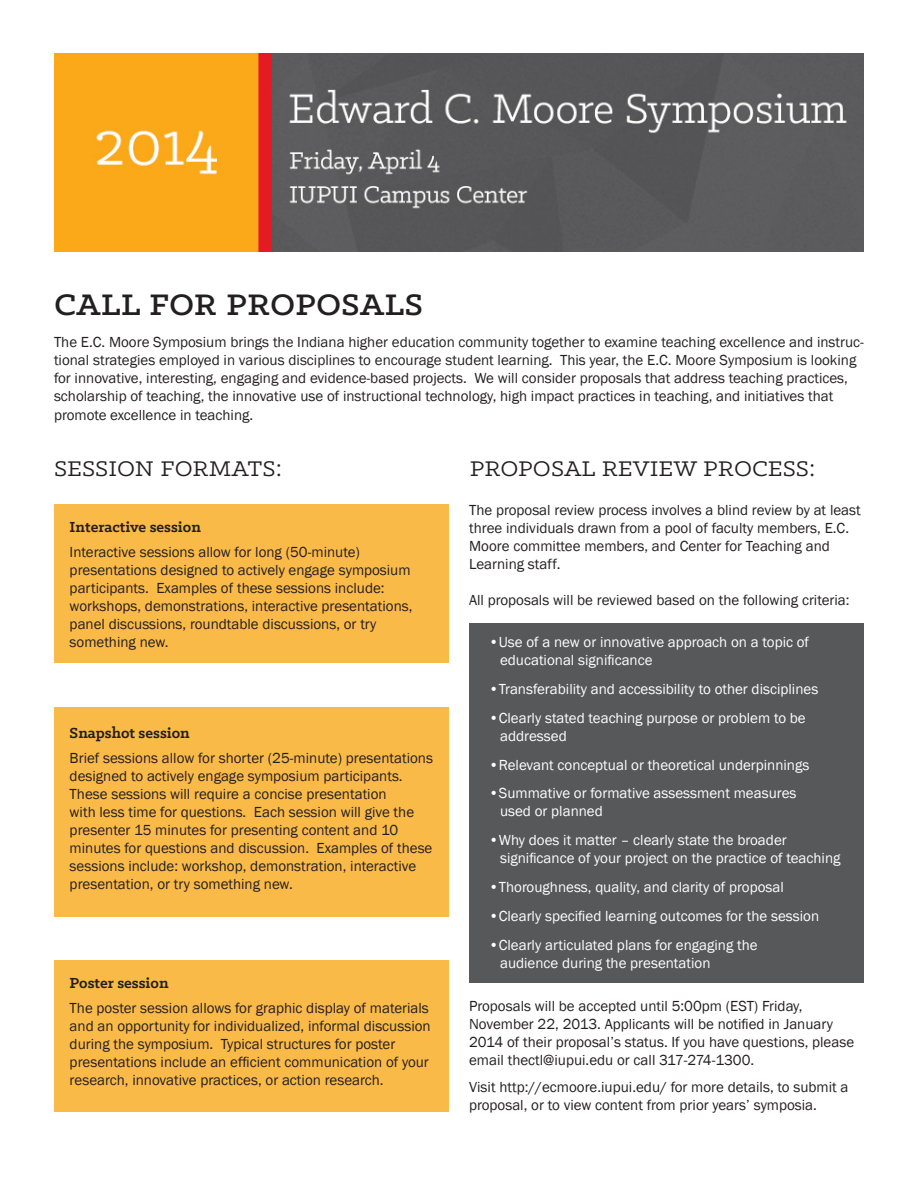
<style>
.page{position:relative;width:918px;height:1188px;background:#fff}
.page>*{position:absolute;margin:0;border:0;box-sizing:border-box;transform-origin:0 0}
.t1{font:500 42px "Klinic Slab";color:#231f20}
.t2{font:30px "Klinic Slab";color:#231f20}
.t3{font:700 16.5px "Klinic Slab";color:#231f20}
.t4{font:15px/18px "Franklin Gothic";color:#231f20}
.t5{font:15px/18px "Franklin Gothic";color:#fff}
</style>
<div class="page">
<img style="left:54px;top:54px;width:810px;height:198px">
<div style="left:54px;top:505px;width:395px;height:158px;background:#faba48"></div>
<div style="left:54px;top:707px;width:395px;height:210px;background:#faba48"></div>
<div style="left:54px;top:960px;width:395px;height:152px;background:#faba48"></div>
<div style="left:470px;top:623px;width:394px;height:359px;background:#57585a"></div>
<p class="t1" style="left:54px;top:275px;width:371px">call for proposals</p>
<p class="t4" style="left:54px;top:333px;width:811px">The E.C. Moore Symposium brings the Indiana higher education community together to examine teaching excellence and instruc&shy;tional strategies employed in various disciplines to encourage student learning. This year, the E.C. Moore Symposium is looking for innovative, interesting, engaging and evidence-based projects. We will consider proposals that address teaching practices, scholarship of teaching, the innovative use of instructional technology, high impact practices in teaching, and initiatives that</p>
<p class="t4" style="left:54px;top:407px;width:201px">promote excellence in teaching.</p>
<p class="t2" style="left:54px;top:447px;width:230px">session formats:</p>
<p class="t3" style="left:70px;top:516px;width:133px">Interactive session</p>
<p class="t4" style="left:70px;top:543px;width:344px">Interactive sessions allow for long (50-minute) presentations designed to actively engage symposium participants. Examples of these sessions include: workshops, demonstrations, interactive presentations, panel discussions, roundtable discussions, or try something new.</p>
<p class="t3" style="left:70px;top:722px;width:122px">Snapshot session</p>
<p class="t4" style="left:70px;top:749px;width:365px">Brief sessions allow for shorter (25-minute) presentations designed to actively engage symposium participants.<br>These sessions will require a concise presentation<br>with less time for questions. Each session will give the presenter 15 minutes for presenting content and 10 minutes for questions and discussion. Examples of these sessions include: workshop, demonstration, interactive presentation, or try something new.</p>
<p class="t3" style="left:70px;top:972px;width:100px">Poster session</p>
<p class="t4" style="left:70px;top:999px;width:363px">The poster session allows for graphic display of materials and an opportunity for individualized, informal discussion during the symposium. Typical structures for poster presentations include an efficient communication of your research, innovative practices, or action research.</p>
<p class="t2" style="left:470px;top:447px;width:347px">proposal review process:</p>
<p class="t4" style="left:469px;top:501px;width:393px">The proposal review process involves a blind review by at least three individuals drawn from a pool of faculty members, E.C.<br>Moore committee members, and Center for Teaching and Learning staff.</p>
<p class="t4" style="left:469px;top:591px;width:382px">All proposals will be reviewed based on the following criteria:</p>
<p class="t5" style="left:500px;top:633px;width:311px;text-indent:-11px">•Use of a new or innovative approach on a topic of educational significance</p>
<p class="t5" style="left:489px;top:680px;width:331px">•Transferability and accessibility to other disciplines</p>
<p class="t5" style="left:500px;top:709px;width:307px;text-indent:-11px">•Clearly stated teaching purpose or problem to be addressed</p>
<p class="t5" style="left:489px;top:756px;width:322px">•Relevant conceptual or theoretical underpinnings</p>
<p class="t5" style="left:500px;top:785px;width:298px;text-indent:-11px">•Summative or formative assessment measures used or planned</p>
<p class="t5" style="left:500px;top:831px;width:342px;text-indent:-11px">•Why does it matter – clearly state the broader significance of your project on the practice of teaching</p>
<p class="t5" style="left:489px;top:878px;width:297px">•Thoroughness, quality, and clarity of proposal</p>
<p class="t5" style="left:489px;top:907px;width:332px">•Clearly specified learning outcomes for the session</p>
<p class="t5" style="left:500px;top:936px;width:259px;text-indent:-11px">•Clearly articulated plans for engaging the audience during the presentation</p>
<p class="t4" style="left:469px;top:998px;width:387px">Proposals will be accepted until 5:00pm (EST) Friday, November 22, 2013. Applicants will be notified in January 2014 of their proposal’s status. If you have questions, please email thectl@iupui.edu or call 317-274-1300.</p>
<p class="t4" style="left:469px;top:1079px;width:381px">Visit http://ecmoore.iupui.edu/ for more details, to submit a proposal, or to view content from prior years’ symposia.</p>
</div>
